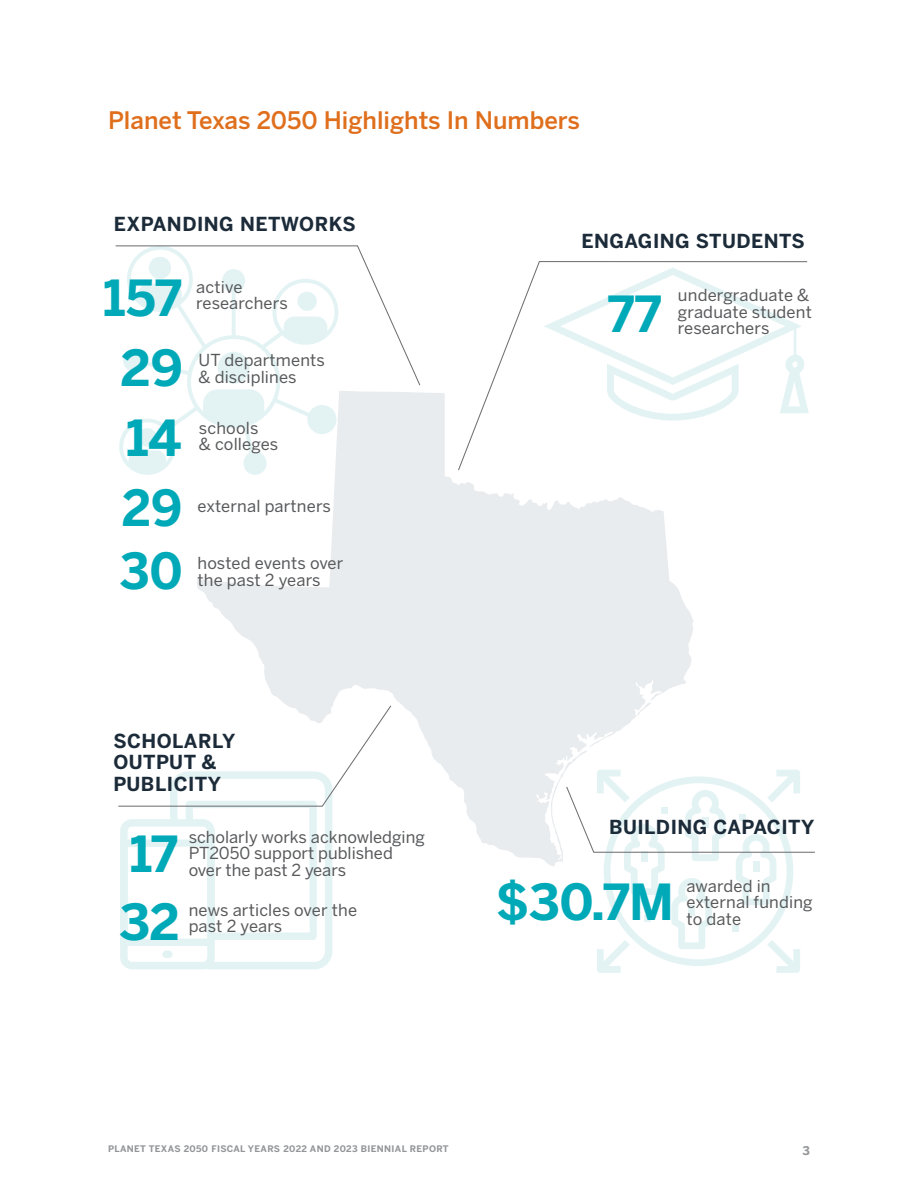
<style>
.page{position:relative;width:918px;height:1188px;background:#fff}
.page>*{position:absolute;margin:0;border:0;box-sizing:border-box;transform-origin:0 0}
.t1{font:700 49.35px "Benton Sans";letter-spacing:-.01em;color:#00a9b7}
.t2{font:500 24px "Benton Sans";color:#df6f1d}
.t3{font:700 19.2px/21.8px "Benton Sans";letter-spacing:.025em;color:#1c2b39}
.t4{font:16.5px/16.5px "Benton Sans";color:#58595b}
.t5{font:700 12px "Benton Sans";color:#939598}
.t6{font:700 9px "Benton Sans";letter-spacing:.04em;color:#939598}
</style>
<div class="page">
<svg style="left:197px;top:391px;width:496px;height:475px;fill:#e9ecee"></svg>
<svg style="left:119px;top:389px;width:231px;height:88px"></svg>
<svg style="left:118px;top:704px;width:274px;height:265px"></svg>
<svg style="left:115px;top:245px;width:306px;height:144px"></svg>
<svg style="left:457px;top:261px;width:351px;height:210px"></svg>
<svg style="left:565px;top:770px;width:250px;height:203px"></svg>
<h2 class="t2" style="left:108px;top:106px;width:473px">Planet Texas 2050 Highlights In Numbers</h2>
<p class="t3" style="left:114px;top:213px;width:244px">EXPANDING NETWORKS</p>
<h1 class="t1" style="left:103px;top:269px;width:80px">157</h1>
<p class="t4" style="left:196px;top:278px;width:93px">active researchers</p>
<p class="t4" style="left:199px;top:352px;width:128px">UT departments &amp; disciplines</p>
<h1 class="t1" style="left:121px;top:339px;width:64px">29</h1>
<h1 class="t1" style="left:126px;top:408px;width:57px">14</h1>
<h1 class="t1" style="left:122px;top:479px;width:62px">29</h1>
<p class="t4" style="left:199px;top:419px;width:81px">schools<br>&amp; colleges</p>
<p class="t4" style="left:198px;top:498px;width:135px">external partners</p>
<h1 class="t1" style="left:120px;top:541px;width:65px">30</h1>
<p class="t4" style="left:198px;top:555px;width:147px">hosted events over the past 2 years</p>
<p class="t3" style="left:114px;top:730px;width:123px">SCHOLARLY<br>OUTPUT &amp;<br>PUBLICITY</p>
<p class="t4" style="left:189px;top:828px;width:238px">scholarly works acknowledging<br>PT2050 support published</p>
<h1 class="t1" style="left:130px;top:824px;width:50px">17</h1>
<p class="t4" style="left:189px;top:861px;width:159px">over the past 2 years</p>
<p class="t4" style="left:189px;top:901px;width:170px">news articles over the</p>
<h1 class="t1" style="left:119px;top:893px;width:62px">32</h1>
<p class="t4" style="left:189px;top:918px;width:95px">past 2 years</p>
<p class="t3" style="left:582px;top:230px;width:225px">ENGAGING STUDENTS</p>
<h1 class="t1" style="left:608px;top:284px;width:55px">77</h1>
<p class="t4" style="left:678px;top:287px;width:135px">undergraduate &amp; graduate student researchers</p>
<p class="t3" style="left:609px;top:816px;width:207px">BUILDING CAPACITY</p>
<h1 class="t1" style="left:496px;top:873px;width:180px">$30.7M</h1>
<p class="t4" style="left:686px;top:877px;width:128px">awarded in external funding to date</p>
<p class="t6" style="left:108px;top:1143px;width:342px">PLANET TEXAS 2050 FISCAL YEARS 2022 AND 2023 BIENNIAL REPORT</p>
<p class="t5" style="left:803px;top:1144px;width:9px">3</p>
</div>
